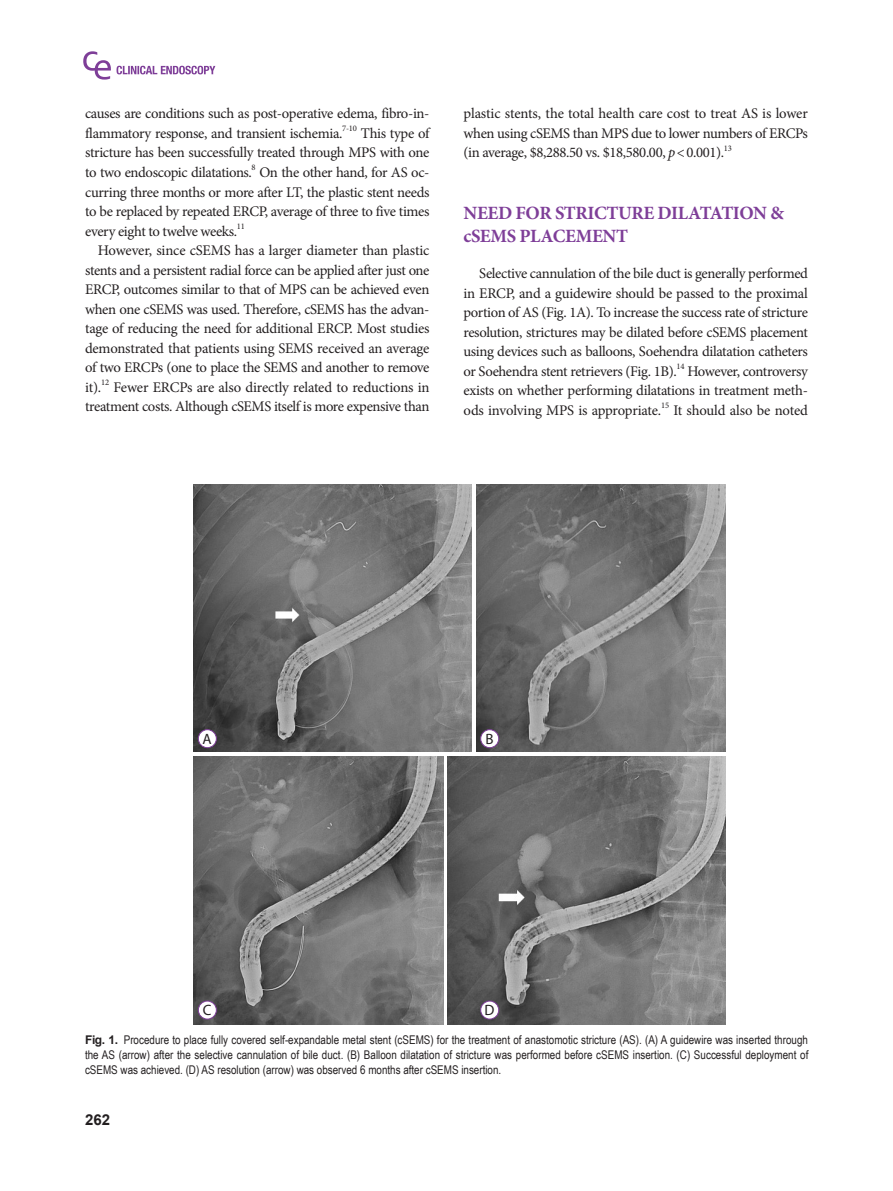
<style>
.page{position:relative;width:893px;height:1191px;background:#fff}
.page>*{position:absolute;margin:0;border:0;box-sizing:border-box;transform-origin:0 0}
.대제목{font:700 18.75px/22.5px "Minion Pro";letter-spacing:-.02em;color:#7e3e98}
.그림_ABC{font:15px "Myriad Pro";color:#231f20}
.t1{font:700 15px "Arial";color:#231f20}
.본문{font:14.7px/19.5px "Minion Pro";letter-spacing:-.025em;color:#231f20;text-align:justify}
.그림제목{font:12px/15px "Arial Narrow";color:#231f20;text-align:justify}
.본문-2{font:8.55px "Minion Pro";letter-spacing:-.025em;color:#231f20}
.s1{font-style:italic}
.s2{font-family:"Arial";font-weight:700}
</style>
<div class="page">
<svg style="left:117px;top:66px;width:98px;height:8px"></svg>
<svg style="left:83px;top:51px;width:28px;height:29px"></svg>
<img style="left:193px;top:485px;width:278px;height:267px">
<img style="left:476px;top:485px;width:249px;height:267px">
<img style="left:193px;top:756px;width:250px;height:268px">
<img style="left:448px;top:756px;width:278px;height:268px">
<div style="left:198px;top:729px;width:18px;height:18px;background:#fff;border-radius:50%"></div>
<div style="left:198px;top:729px;width:19px;height:19px;border:1px solid #7e3e98;border-radius:50%"></div>
<div style="left:198px;top:1001px;width:18px;height:18px;background:#fff;border-radius:50%"></div>
<div style="left:198px;top:1000px;width:19px;height:19px;border:1px solid #7e3e98;border-radius:50%"></div>
<div style="left:481px;top:729px;width:18px;height:18px;background:#fff;border-radius:50%"></div>
<div style="left:480px;top:729px;width:19px;height:19px;border:1px solid #7e3e98;border-radius:50%"></div>
<div style="left:481px;top:1001px;width:18px;height:18px;background:#fff;border-radius:50%"></div>
<div style="left:480px;top:1000px;width:19px;height:19px;border:1px solid #7e3e98;border-radius:50%"></div>
<p class="본문" style="left:85px;top:104px;width:346px">causes are conditions such as post-operative edema, fibro-in&shy;flammatory response, and transient ischemia.</p>
<p class="본문-2" style="left:342px;top:123px;width:16px">7-10</p>
<p class="본문" style="left:85px;top:124px;width:346px;text-indent:276px">This type of stricture has been successfully treated through MPS with one to two endoscopic dilatations.</p>
<p class="본문-2" style="left:252px;top:162px;width:6px">8</p>
<p class="본문" style="left:85px;top:163px;width:346px;text-indent:174px">On the other hand, for AS oc&shy;curring three months or more after LT, the plastic stent needs to be replaced by repeated ERCP, average of three to five times every eight to twelve weeks.</p>
<p class="본문-2" style="left:237px;top:220px;width:10px">11</p>
<p class="본문" style="left:85px;top:241px;width:346px;text-indent:13px">However, since cSEMS has a larger diameter than plastic stents and a persistent radial force can be applied after just one ERCP, outcomes similar to that of MPS can be achieved even when one cSEMS was used. Therefore, cSEMS has the advan&shy;tage of reducing the need for additional ERCP. Most studies demonstrated that patients using SEMS received an average of two ERCPs (one to place the SEMS and another to remove it).</p>
<p class="본문-2" style="left:101px;top:376px;width:10px">12</p>
<p class="본문" style="left:85px;top:377px;width:346px;text-align:right">Fewer ERCPs are also directly related to reductions in treatment costs. Although cSEMS itself is more expensive than</p>
<p class="본문" style="left:463px;top:104px;width:346px">plastic stents, the total health care cost to treat AS is lower when using cSEMS than MPS due to lower numbers of ERCPs (in average, $8,288.50 vs. $18,580.00, <span class="s1">p</span>&lt;0.001).</p>
<p class="본문-2" style="left:724px;top:142px;width:10px">13</p>
<p class="대제목" style="left:463px;top:202px;width:322px">NEED FOR STRICTURE DILATATION &amp; cSEMS PLACEMENT</p>
<p class="본문" style="left:463px;top:264px;width:346px;text-indent:16px">Selective cannulation of the bile duct is generally performed in ERCP, and a guidewire should be passed to the proximal portion of AS (Fig. 1A). To increase the success rate of stricture resolution, strictures may be dilated before cSEMS placement using devices such as balloons, Soehendra dilatation catheters or Soehendra stent retrievers (Fig. 1B).</p>
<p class="본문-2" style="left:676px;top:360px;width:10px">14</p>
<p class="본문" style="left:463px;top:361px;width:346px;text-indent:224px">However, controversy exists on whether performing dilatations in treatment meth&shy;ods involving MPS is appropriate.</p>
<p class="본문-2" style="left:661px;top:399px;width:10px">15</p>
<p class="본문" style="left:673px;top:400px;width:136px">It should also be noted</p>
<p class="그림_ABC" style="left:203px;top:729px;width:11px">A</p>
<p class="그림_ABC" style="left:485px;top:729px;width:10px">B</p>
<p class="그림_ABC" style="left:203px;top:1000px;width:10px">C</p>
<p class="그림_ABC" style="left:485px;top:1000px;width:11px">D</p>
<p class="그림제목" style="left:85px;top:1032px;width:725px"><span class="s2">Fig. 1.</span> Procedure to place fully covered self-expandable metal stent (cSEMS) for the treatment of anastomotic stricture (AS). (A) A guidewire was inserted through the AS (arrow) after the selective cannulation of bile duct. (B) Balloon dilatation of stricture was performed before cSEMS insertion. (C) Successful deployment of cSEMS was achieved. (D) AS resolution (arrow) was observed 6 months after cSEMS insertion.</p>
<p class="t1" style="left:85px;top:1109px;width:27px">262</p>
</div>
